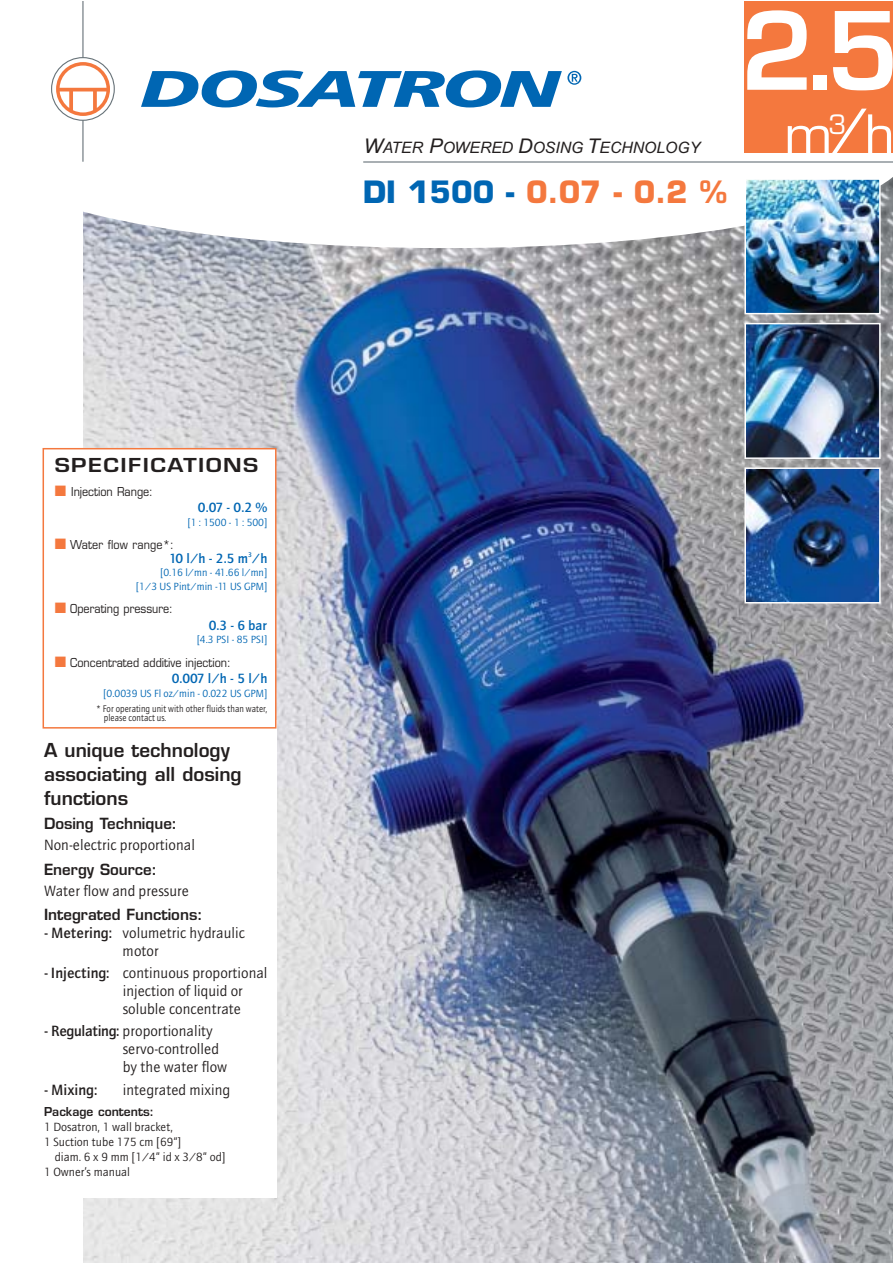
<style>
.page{position:relative;width:893px;height:1263px;background:#fff}
.page>*{position:absolute;margin:0;border:0;box-sizing:border-box;transform-origin:0 0}
.t1{font:600 105px "Eurostile";color:#fff}
.t2{font:52.05px "Eurostile";color:#fff}
.t3{font:700 30px "Eurostile";color:#f4783e}
.t4{font:600 18.75px/24px "Eurostile";color:#231f1f}
.t5{font:600 18.75px "Eurostile";letter-spacing:.065em;color:#231f1f;scale:1.2 1}
.t6{font:italic 15.75px "Arial";color:#231f1f}
.t7{font:15px/18px "AT Quay Sans";color:#231f1f}
.t8{font:600 15px "Eurostile";color:#231f1f}
.t9{font:500 15px "AT Quay Sans";color:#231f1f}
.t10{font:500 13.5px "AT Quay Sans";letter-spacing:-.035em;color:#0066b3}
.t11{font:12px "AT Quay Sans";color:#231f1f}
.t12{font:12px "Eurostile";color:#231f1f;scale:.9 1}
.t13{font:600 12px "Eurostile";color:#231f1f}
.t14{font:10.5px/13.5px "AT Quay Sans";color:#0066b3;text-align:right}
.t15{font:9.75px/9px "AT Quay Sans";color:#231f1f;scale:.9 1}
.s1{font-size:20.25px}
.s2{color:#0066b3}
.s3{color:#f4783e}
.s4{font-weight:500}
</style>
<div class="page">
<img style="left:84px;top:248px;width:808px;height:1015px">
<svg style="left:83px;top:76px;width:809px;height:172px"></svg>
<hr style="left:82px;top:2px;width:1px;height:160px;background:#687379">
<svg style="left:141px;top:70px;width:440px;height:37px"></svg>
<hr style="left:363px;top:161px;width:529px;height:2px;background:#687379">
<svg style="left:51px;top:57px;width:64px;height:64px"></svg>
<img style="left:747px;top:181px;width:130px;height:130px">
<div style="left:744px;top:178px;width:136px;height:136px;border:2px solid #fff"></div>
<img style="left:747px;top:470px;width:130px;height:131px">
<div style="left:744px;top:467px;width:136px;height:137px;border:2px solid #fff"></div>
<img style="left:747px;top:326px;width:130px;height:130px">
<div style="left:744px;top:323px;width:136px;height:136px;border:2px solid #fff"></div>
<div style="left:744px;top:2px;width:148px;height:151px;background:#f4783e"></div>
<div style="left:43px;top:720px;width:233px;height:478px;background:#fff"></div>
<div style="left:43px;top:449px;width:233px;height:279px;background:#fff"></div>
<div style="left:43px;top:448px;width:233px;height:281px;border:2px solid #f4783e"></div>
<p class="t6" style="left:364px;top:142px;width:338px"><span class="s1">W</span>ATER <span class="s1">P</span>OWERED <span class="s1">D</span>OSING <span class="s1">T</span>ECHNOLOGY</p>
<h3 class="t3" style="left:363px;top:180px;width:365px"><span class="s2">DI 1500 -</span> 0.07 - 0.2 %</h3>
<h1 class="t1" style="left:740px;top:11px;width:161px">2.5</h1>
<h2 class="t2" style="left:784px;top:114px;width:112px">m<sup>3</sup>/h</h2>
<p class="t5" style="left:55px;top:458px;width:171px">SPECIFICATIONS</p>
<p class="t12" style="left:55px;top:487px;width:111px"><span class="s3">■</span> Injection Range:</p>
<p class="t10" style="left:198px;top:502px;width:71px">0.07 - 0.2 %</p>
<p class="t14" style="left:187px;top:516px;width:81px">[1 : 1500 - 1 : 500]</p>
<p class="t12" style="left:55px;top:540px;width:134px"><span class="s3">■</span> Water flow range*:</p>
<p class="t10" style="left:169px;top:553px;width:100px">10 l/h - 2.5 m<sup>3</sup>/h</p>
<p class="t14" style="left:136px;top:567px;width:133px">[0.16 l/mn - 41.66 l/mn]<br>[1/3 US Pint/min -11 US GPM]</p>
<p class="t12" style="left:55px;top:604px;width:133px"><span class="s3">■</span> Operating pressure:</p>
<p class="t10" style="left:209px;top:620px;width:60px">0.3 - 6 bar</p>
<p class="t14" style="left:197px;top:634px;width:72px">[4.3 PSI - 85 PSI]</p>
<p class="t12" style="left:55px;top:658px;width:197px"><span class="s3">■</span> Concentrated additive injection:</p>
<p class="t10" style="left:172px;top:673px;width:97px">0.007 l/h - 5 l/h</p>
<p class="t14" style="left:103px;top:687px;width:166px">[0.0039 US Fl oz/min - 0.022 US GPM]</p>
<p class="t15" style="left:104px;top:705px;width:183px;text-indent:-8px">* For operating unit with other fluids than water, please contact us.</p>
<p class="t4" style="left:44px;top:740px;width:199px">A unique technology associating all dosing functions</p>
<p class="t8" style="left:44px;top:818px;width:135px">Dosing Technique:</p>
<p class="t7" style="left:44px;top:838px;width:152px">Non-electric proportional</p>
<p class="t8" style="left:44px;top:863px;width:114px">Energy Source:</p>
<p class="t7" style="left:44px;top:883px;width:147px">Water flow and pressure</p>
<p class="t8" style="left:44px;top:909px;width:160px">Integrated Functions:</p>
<p class="t7" style="left:44px;top:925px;width:202px;text-align:center"><span class="s4">- Metering:</span> volumetric hydraulic motor</p>
<p class="t7" style="left:123px;top:966px;width:146px;text-indent:-79px"><span class="s4">- Injecting:</span> continuous proportional injection of liquid or soluble concentrate</p>
<p class="t7" style="left:123px;top:1024px;width:106px;text-indent:-79px"><span class="s4">- Regulating:</span> proportionality servo-controlled by the water flow</p>
<p class="t9" style="left:44px;top:1084px;width:55px">- Mixing:</p>
<p class="t7" style="left:123px;top:1082px;width:109px">integrated mixing</p>
<p class="t13" style="left:44px;top:1107px;width:111px">Package contents:</p>
<p class="t11" style="left:44px;top:1123px;width:130px">1 Dosatron, 1 wall bracket,</p>
<p class="t11" style="left:44px;top:1138px;width:139px">1 Suction tube 175 cm [69“]</p>
<p class="t11" style="left:55px;top:1153px;width:172px">diam. 6 x 9 mm [1/4“ id x 3/8“ od]</p>
<p class="t11" style="left:44px;top:1168px;width:88px">1 Owner’s manual</p>
</div>
